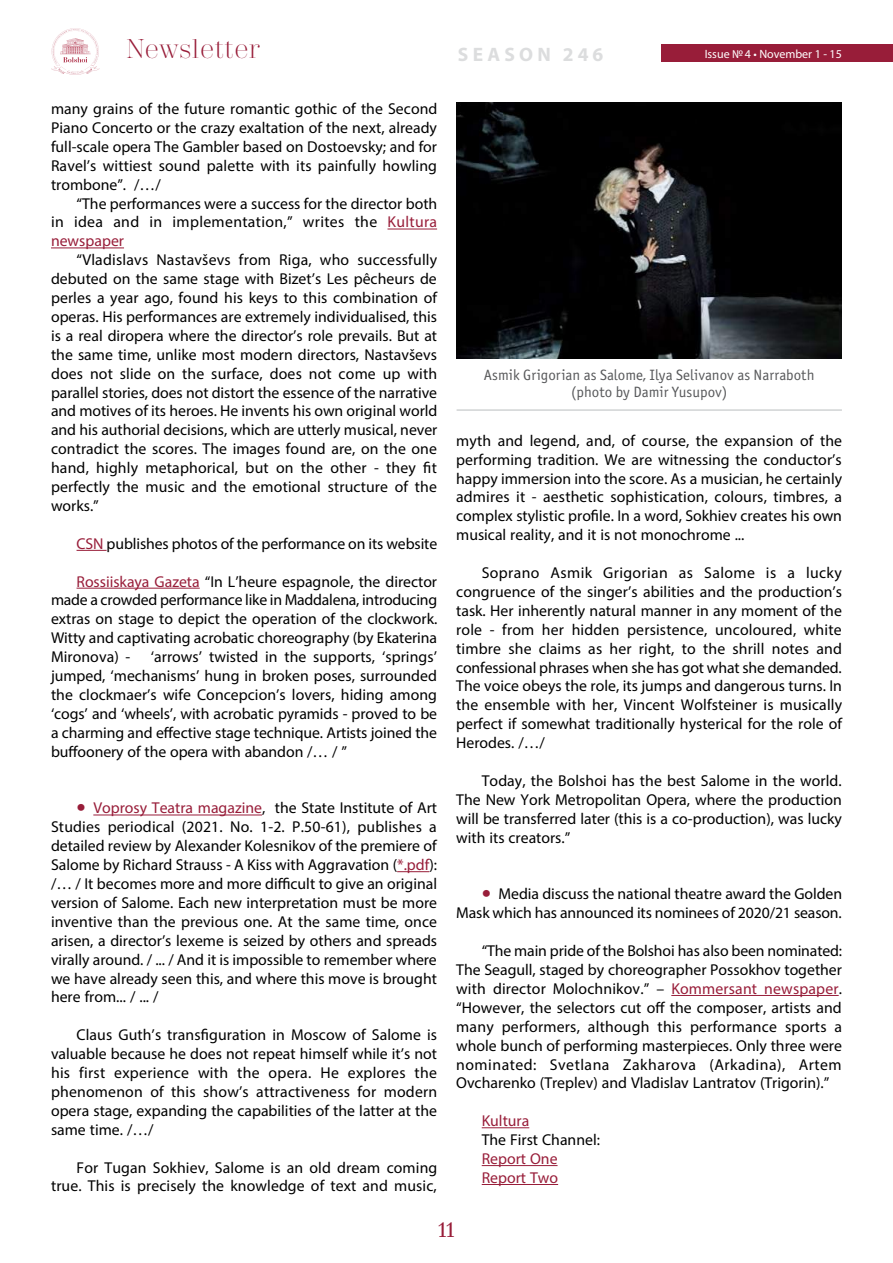
<style>
.page{position:relative;width:893px;height:1263px;background:#fff}
.page>*{position:absolute;margin:0;border:0;box-sizing:border-box;transform-origin:0 0}
.t1{font:300 27px "Trivia Serif";color:#981d39}
.t2{font:21px "Trivia Serif 10 Demo";color:#981d39}
.t3{font:700 19.5px "Myriad Pro";letter-spacing:.22em;color:#dcddde}
.t4{font:15.75px/18.9px "Myriad Pro";color:#000;text-align:justify}
.t5{font:15.75px/18.9px "Myriad Pro";color:#981d39}
.t6{font:15px/16.5px "Officina Sans Book ITC";color:#58595b;text-align:center}
.t7{font:12px "Myriad Pro";color:#fff}
.s1{color:#981d39}
.s2{font-size:33px;color:#981d39}
</style>
<div class="page">
<div style="left:661px;top:45px;width:232px;height:17px;background:#981d39"></div>
<svg style="left:51px;top:28px;width:49px;height:47px"></svg>
<hr style="left:387px;top:229px;width:50px;height:1px;background:#981d39">
<hr style="left:51px;top:247px;width:73px;height:1px;background:#981d39">
<hr style="left:77px;top:550px;width:30px;height:1px;background:#981d39">
<hr style="left:77px;top:588px;width:123px;height:1px;background:#981d39">
<hr style="left:93px;top:814px;width:169px;height:1px;background:#981d39">
<hr style="left:397px;top:871px;width:32px;height:1px;background:#981d39">
<hr style="left:671px;top:995px;width:168px;height:1px;background:#981d39">
<hr style="left:482px;top:1127px;width:47px;height:1px;background:#981d39">
<hr style="left:482px;top:1165px;width:76px;height:1px;background:#981d39">
<hr style="left:482px;top:1184px;width:76px;height:1px;background:#981d39">
<img style="left:456px;top:102px;width:386px;height:257px">
<hr style="left:457px;top:409px;width:385px;height:2px;background:#d1d3d4">
<h1 class="t1" style="left:126px;top:35px;width:135px">Newsletter</h1>
<p class="t7" style="left:705px;top:46px;width:139px">Issue №4 • November 1 - 15</p>
<p class="t3" style="left:458px;top:41px;width:147px">SEASON 246</p>
<p class="t4" style="left:51px;top:99px;width:388px">many grains of the future romantic gothic of the Second Piano Concerto or the crazy exaltation of the next, already full-scale opera The Gambler based on Dostoevsky; and for Ravel’s wittiest sound palette with its painfully howling trombone”. /…/</p>
<p class="t4" style="left:51px;top:194px;width:388px;text-indent:26px">“The performances were a success for the director both in idea and in implementation,” writes the <span class="s1">Kultura newspaper</span></p>
<p class="t4" style="left:51px;top:250px;width:388px;text-indent:26px">“Vladislavs Nastavševs from Riga, who successfully debuted on the same stage with Bizet’s Les pêcheurs de perles a year ago, found his keys to this combination of operas. His performances are extremely individualised, this is a real diropera where the director’s role prevails. But at the same time, unlike most modern directors, Nastavševs does not slide on the surface, does not come up with parallel stories, does not distort the essence of the narrative and motives of its heroes. He invents his own original world and his authorial decisions, which are utterly musical, never contradict the scores. The images found are, on the one hand, highly metaphorical, but on the other - they fit perfectly the music and the emotional structure of the works.”</p>
<p class="t4" style="left:77px;top:534px;width:362px"><span class="s1">CSN</span> publishes photos of the performance on its website</p>
<p class="t4" style="left:51px;top:572px;width:388px;text-indent:26px"><span class="s1">Rossiiskaya Gazeta</span> “In L’heure espagnole, the director made a crowded performance like in Maddalena, introducing extras on stage to depict the operation of the clockwork.<br>Witty and captivating acrobatic choreography (by Ekaterina Mironova) -</p>
<p class="t4" style="left:51px;top:647px;width:388px;text-indent:100px">‘arrows’ twisted in the supports, ‘springs’ jumped, ‘mechanisms’ hung in broken poses, surrounded the clockmaer’s wife Concepcion’s lovers, hiding among ‘cogs’ and ‘wheels’, with acrobatic pyramids - proved to be a charming and effective stage technique. Artists joined the buffoonery of the opera with abandon /… / ”</p>
<p class="t4" style="left:51px;top:798px;width:388px;text-indent:26px"><span class="s2">•</span> <span class="s1">Voprosy Teatra magazine</span>, the State Institute of Art Studies periodical (2021. No. 1-2. P.50-61), publishes a detailed review by Alexander Kolesnikov of the premiere of Salome by Richard Strauss - A Kiss with Aggravation (<span class="s1">*.pdf</span>): /… / It becomes more and more difficult to give an original version of Salome. Each new interpretation must be more inventive than the previous one. At the same time, once arisen, a director’s lexeme is seized by others and spreads virally around. / ... / And it is impossible to remember where we have already seen this, and where this move is brought here from... / ... /</p>
<p class="t4" style="left:51px;top:1025px;width:388px;text-indent:26px">Claus Guth’s transfiguration in Moscow of Salome is valuable because he does not repeat himself while it’s not his first experience with the opera. He explores the phenomenon of this show’s attractiveness for modern opera stage, expanding the capabilities of the latter at the same time. /…/</p>
<p class="t4" style="left:51px;top:1157px;width:388px;text-align:right">For Tugan Sokhiev, Salome is an old dream coming true. This is precisely the knowledge of text and music,</p>
<p class="t6" style="left:484px;top:367px;width:332px">Asmik Grigorian as Salome, Ilya Selivanov as Narraboth (photo by Damir Yusupov)</p>
<p class="t4" style="left:456px;top:431px;width:387px">myth and legend, and, of course, the expansion of the performing tradition. We are witnessing the conductor’s happy immersion into the score. As a musician, he certainly admires it - aesthetic sophistication, colours, timbres, a complex stylistic profile. In a word, Sokhiev creates his own musical reality, and it is not monochrome ...</p>
<p class="t4" style="left:456px;top:563px;width:387px;text-indent:26px">Soprano Asmik Grigorian as Salome is a lucky congruence of the singer’s abilities and the production’s task. Her inherently natural manner in any moment of the role - from her hidden persistence, uncoloured, white timbre she claims as her right, to the shrill notes and confessional phrases when she has got what she demanded.<br>The voice obeys the role, its jumps and dangerous turns. In the ensemble with her, Vincent Wolfsteiner is musically perfect if somewhat traditionally hysterical for the role of Herodes. /…/</p>
<p class="t4" style="left:456px;top:771px;width:387px;text-indent:26px">Today, the Bolshoi has the best Salome in the world.<br>The New York Metropolitan Opera, where the production will be transferred later (this is a co-production), was lucky with its creators.”</p>
<p class="t4" style="left:456px;top:884px;width:388px;text-align:right"><span class="s2">•</span> Media discuss the national theatre award the Golden<br>Mask which has announced its nominees of 2020/21 season.</p>
<p class="t4" style="left:456px;top:941px;width:387px;text-indent:26px">“The main pride of the Bolshoi has also been nominated:<br>The Seagull, staged by choreographer Possokhov together with director Molochnikov.” – <span class="s1">Kommersant newspaper</span>. “However, the selectors cut off the composer, artists and many performers, although this performance sports a whole bunch of performing masterpieces. Only three were nominated: Svetlana Zakharova (Arkadina), Artem Ovcharenko (Treplev) and Vladislav Lantratov (Trigorin).”</p>
<p class="t5" style="left:482px;top:1111px;width:49px">Kultura</p>
<p class="t4" style="left:482px;top:1130px;width:120px">The First Channel:</p>
<p class="t5" style="left:482px;top:1149px;width:78px">Report One<br>Report Two</p>
<h2 class="t2" style="left:439px;top:1217px;width:17px">11</h2>
</div>
